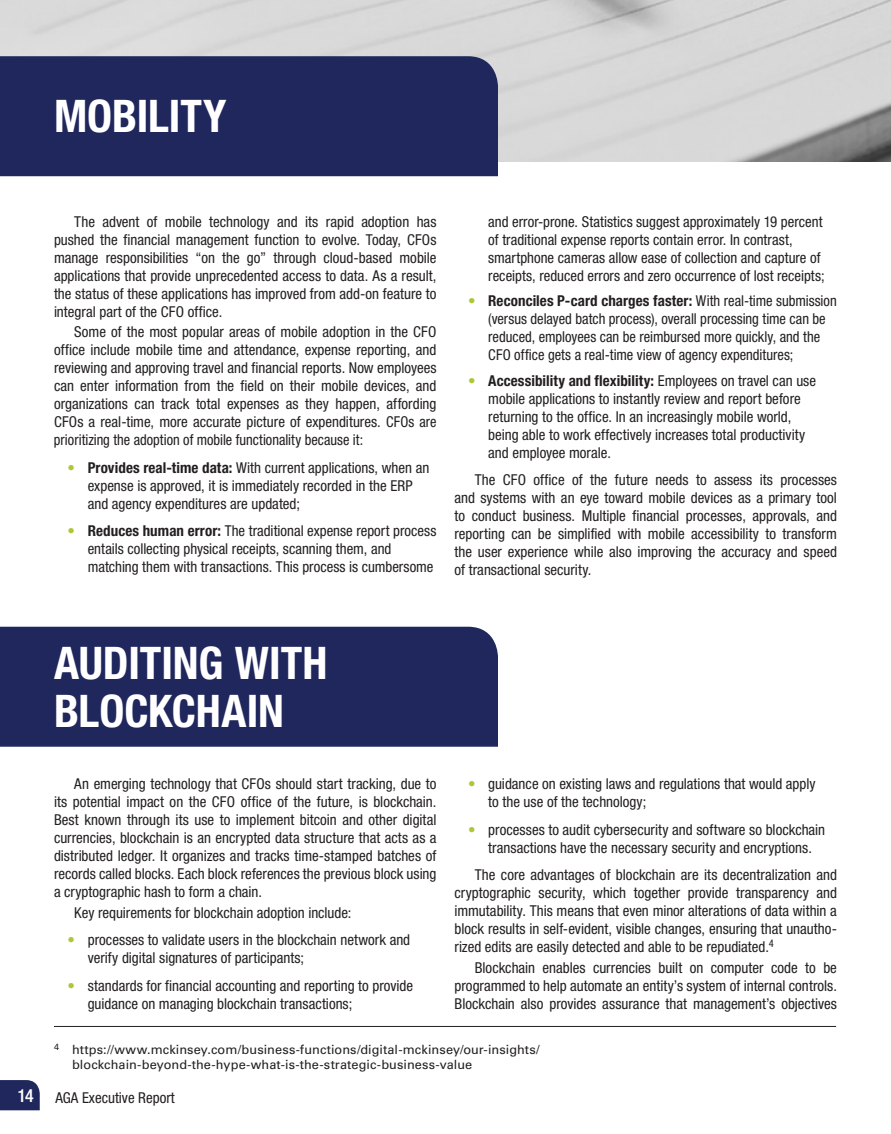
<style>
.page{position:relative;width:891px;height:1134px;background:#fff}
.page>*{position:absolute;margin:0;border:0;box-sizing:border-box;transform-origin:0 0}
.t1{font:700 condensed 45px/48px "Helvetica Neue LT Std";color:#fff}
.t2{font:condensed 15px/18px "Helvetica Neue LT Std";color:#231f20}
.t3{font:12.75px/15px "Univers LT Std";letter-spacing:.005em;color:#231f20}
.s1{color:#abc838}
.s2{font-weight:700}
.s3{font-weight:500;font-size:18px;color:#fff}
</style>
<div class="page">
<img style="left:0;top:0;width:891px;height:162px">
<svg style="left:0;top:1080px;width:40px;height:30px"></svg>
<div style="left:0;top:56px;width:498px;height:120px;background:#1f275d"></div>
<div style="left:0;top:627px;width:498px;height:120px;background:#1f275d"></div>
<hr style="left:54px;top:1026px;width:782px;height:1px;background:#231f20">
<p class="t1" style="left:54px;top:92px;width:174px">MOBILITY</p>
<p class="t2" style="left:54px;top:212px;width:384px;text-align:justify;text-indent:20px">The advent of mobile technology and its rapid adoption has pushed the financial management function to evolve. Today, CFOs manage responsibilities “on the go” through cloud-based mobile applications that provide unprecedented access to data. As a result, the status of these applications has improved from add-on feature to integral part of the CFO office.</p>
<p class="t2" style="left:54px;top:323px;width:384px;text-align:justify;text-indent:20px">Some of the most popular areas of mobile adoption in the CFO office include mobile time and attendance, expense reporting, and reviewing and approving travel and financial reports. Now employees can enter information from the field on their mobile devices, and organizations can track total expenses as they happen, affording CFOs a real-time, more accurate picture of expenditures. CFOs are prioritizing the adoption of mobile functionality because it:</p>
<p class="t2" style="left:88px;top:458px;width:343px;text-indent:-20px"><span class="s1">•</span> <span class="s2">Provides real-time data:</span> With current applications, when an expense is approved, it is immediately recorded in the ERP and agency expenditures are updated;</p>
<p class="t2" style="left:88px;top:522px;width:350px;text-indent:-20px"><span class="s1">•</span> <span class="s2">Reduces human error:</span> The traditional expense report process entails collecting physical receipts, scanning them, and matching them with transactions. This process is cumbersome</p>
<p class="t2" style="left:488px;top:212px;width:338px">and error-prone. Statistics suggest approximately 19 percent of traditional expense reports contain error. In contrast, smartphone cameras allow ease of collection and capture of receipts, reduced errors and zero occurrence of lost receipts;</p>
<p class="t2" style="left:488px;top:292px;width:350px;text-indent:-20px"><span class="s1">•</span> <span class="s2">Reconciles P-card charges faster:</span> With real-time submission (versus delayed batch process), overall processing time can be reduced, employees can be reimbursed more quickly, and the CFO office gets a real-time view of agency expenditures;</p>
<p class="t2" style="left:488px;top:371px;width:329px;text-indent:-20px"><span class="s1">•</span> <span class="s2">Accessibility and flexibility:</span> Employees on travel can use mobile applications to instantly review and report before returning to the office. In an increasingly mobile world, being able to work effectively increases total productivity and employee morale.</p>
<p class="t2" style="left:454px;top:471px;width:384px;text-align:justify;text-indent:20px">The CFO office of the future needs to assess its processes and systems with an eye toward mobile devices as a primary tool to conduct business. Multiple financial processes, approvals, and reporting can be simplified with mobile accessibility to transform the user experience while also improving the accuracy and speed of transactional security.</p>
<p class="t1" style="left:54px;top:638px;width:275px">AUDITING WITH<br>BLOCKCHAIN</p>
<p class="t2" style="left:54px;top:775px;width:384px;text-align:justify;text-indent:20px">An emerging technology that CFOs should start tracking, due to its potential impact on the CFO office of the future, is blockchain.<br>Best known through its use to implement bitcoin and other digital currencies, blockchain is an encrypted data structure that acts as a distributed ledger. It organizes and tracks time-stamped batches of records called blocks. Each block references the previous block using a cryptographic hash to form a chain.</p>
<p class="t2" style="left:74px;top:904px;width:279px">Key requirements for blockchain adoption include:</p>
<p class="t2" style="left:88px;top:931px;width:324px;text-indent:-20px"><span class="s1">•</span> processes to validate users in the blockchain network and verify digital signatures of participants;</p>
<p class="t2" style="left:88px;top:976px;width:327px;text-indent:-20px"><span class="s1">•</span> standards for financial accounting and reporting to provide guidance on managing blockchain transactions;</p>
<p class="t2" style="left:488px;top:775px;width:329px;text-indent:-20px"><span class="s1">•</span> guidance on existing laws and regulations that would apply to the use of the technology;</p>
<p class="t2" style="left:468px;top:820px;width:359px;text-align:center"><span class="s1">•</span> processes to audit cybersecurity and software so blockchain transactions have the necessary security and encryptions.</p>
<p class="t2" style="left:454px;top:866px;width:384px;text-align:justify;text-indent:20px">The core advantages of blockchain are its decentralization and cryptographic security, which together provide transparency and immutability. This means that even minor alterations of data within a block results in self-evident, visible changes, ensuring that unautho&shy;rized edits are easily detected and able to be repudiated.<sup>4</sup></p>
<p class="t2" style="left:455px;top:958px;width:384px;text-align:justify;text-indent:20px">Blockchain enables currencies built on computer code to be programmed to help automate an entity’s system of internal controls.<br>Blockchain also provides assurance that management’s objectives</p>
<p class="t3" style="left:72px;top:1042px;width:469px;text-indent:-18px"><sup>4</sup> https://www.mckinsey.com/business-functions/digital-mckinsey/our-insights/ blockchain-beyond-the-hype-what-is-the-strategic-business-value</p>
<p class="t2" style="left:18px;top:1088px;width:159px"><span class="s3">14</span> AGA Executive Report</p>
</div>
